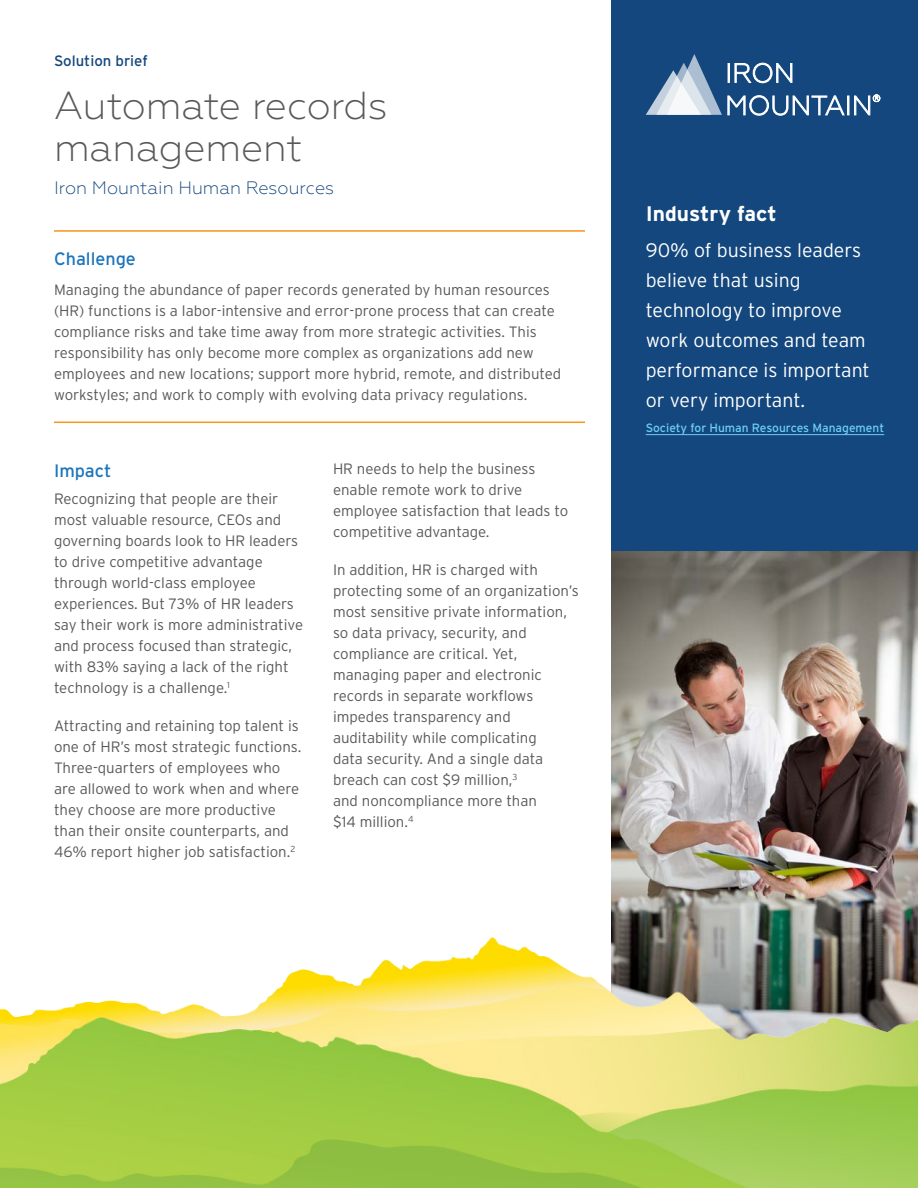
<style>
.page{position:relative;width:918px;height:1188px;background:#fff}
.page>*{position:absolute;margin:0;border:0;box-sizing:border-box;transform-origin:0 0}
.t1{font:300 39px/42px "Geometria";letter-spacing:-.005em;color:#58595b}
.t2{font:700 21px "Interstate";color:#fff}
.t3{font:300 19.5px/30px "Interstate";color:#fff}
.t4{font:300 18px "Geometria";color:#14477d}
.t5{font:18px "Interstate";color:#1c75bc}
.t6{font:300 15px/21px "Interstate";color:#58595b}
.t7{font:15px "Interstate";color:#14477d}
.t8{font:12px "Interstate";color:#6dcff6}
</style>
<div class="page">
<div style="left:611px;top:0;width:307px;height:551px;background:#14477d"></div>
<div style="left:728px;top:63px;width:2px;height:20px;border:1px solid #fff"></div>
<svg style="left:735px;top:63px;width:57px;height:20px"></svg>
<svg style="left:728px;top:95px;width:152px;height:20px"></svg>
<svg style="left:646px;top:54px;width:76px;height:61px"></svg>
<img style="left:611px;top:551px;width:307px;height:386px">
<hr style="left:646px;top:434px;width:238px;height:1px;background:#6dcff6">
<hr style="left:54px;top:230px;width:531px;height:2px;background:#f7941e">
<hr style="left:54px;top:422px;width:531px;height:1px;background:#f7941e">
<img style="left:0;top:937px;width:918px;height:251px">
<p class="t7" style="left:54px;top:52px;width:95px">Solution brief</p>
<h1 class="t1" style="left:54px;top:84px;width:335px">Automate records management</h1>
<p class="t4" style="left:54px;top:178px;width:282px">Iron Mountain Human Resources</p>
<p class="t5" style="left:54px;top:249px;width:83px">Challenge</p>
<p class="t6" style="left:54px;top:279px;width:509px">Managing the abundance of paper records generated by human resources (HR) functions is a labor‑intensive and error‑prone process that can create compliance risks and take time away from more strategic activities. This responsibility has only become more complex as organizations add new employees and new locations; support more hybrid, remote, and distributed workstyles; and work to comply with evolving data privacy regulations.</p>
<p class="t5" style="left:54px;top:461px;width:59px">Impact</p>
<p class="t6" style="left:54px;top:488px;width:251px">Recognizing that people are their most valuable resource, CEOs and governing boards look to HR leaders to drive competitive advantage through world‑class employee experiences. But 73% of HR leaders say their work is more administrative and process focused than strategic, with 83% saying a lack of the right technology is a challenge.<sup>1</sup></p>
<p class="t6" style="left:54px;top:715px;width:249px">Attracting and retaining top talent is one of HR’s most strategic functions.<br>Three‑quarters of employees who are allowed to work when and where they choose are more productive than their onsite counterparts, and 46% report higher job satisfaction.<sup>2</sup></p>
<p class="t6" style="left:333px;top:458px;width:237px">HR needs to help the business enable remote work to drive employee satisfaction that leads to competitive advantage.</p>
<p class="t6" style="left:333px;top:559px;width:247px">In addition, HR is charged with protecting some of an organization’s most sensitive private information, so data privacy, security, and compliance are critical. Yet, managing paper and electronic records in separate workflows impedes transparency and auditability while complicating<br>data security. And a single data breach can cost $9 million,<sup>3<br></sup>and noncompliance more than<br>$14 million.<sup>4</sup></p>
<h2 class="t2" style="left:646px;top:202px;width:133px">Industry fact</h2>
<h3 class="t3" style="left:646px;top:235px;width:226px">90% of business leaders believe that using technology to improve work outcomes and team performance is important or very important.</h3>
<p class="t8" style="left:646px;top:421px;width:240px">Society for Human Resources Management</p>
</div>
